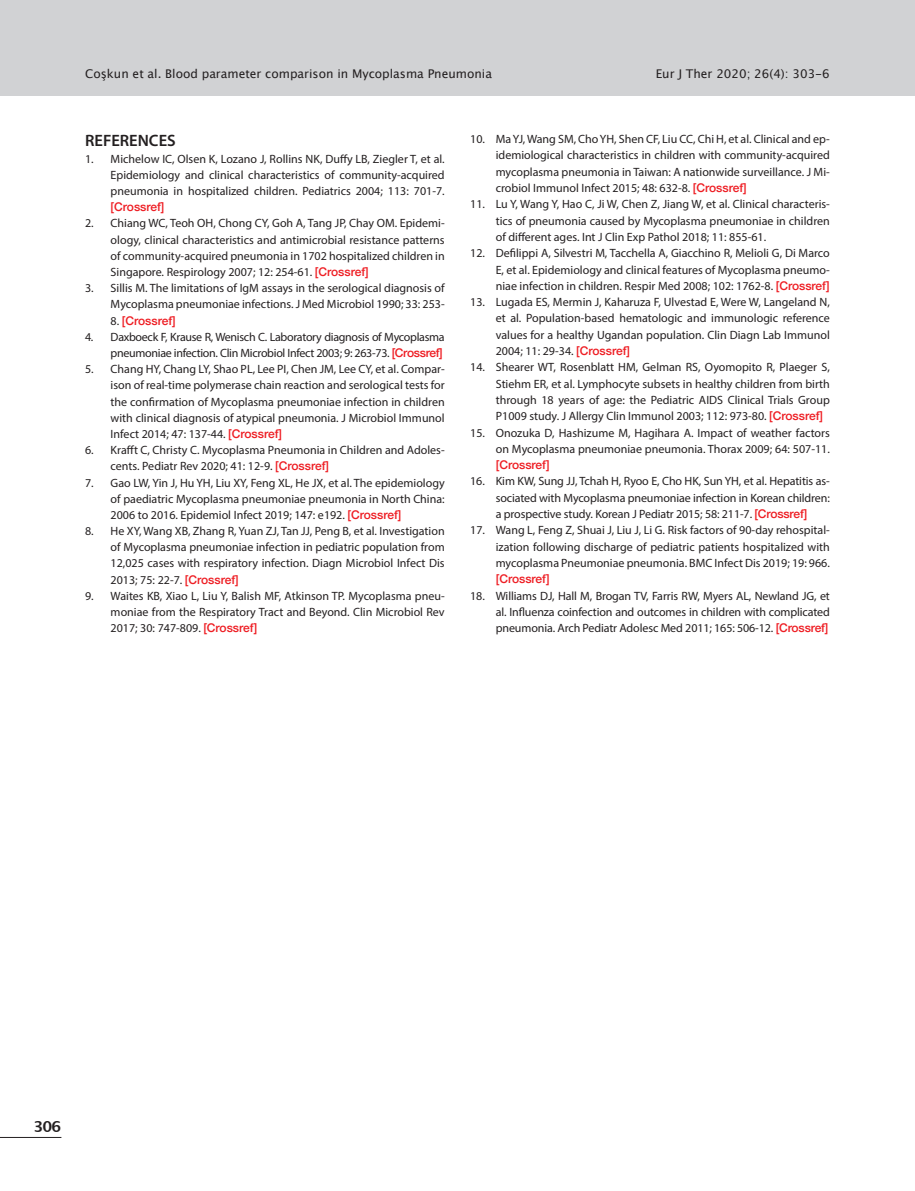
<style>
.page{position:relative;width:915px;height:1191px;background:#fff}
.page>*{position:absolute;margin:0;border:0;box-sizing:border-box;transform-origin:0 0}
.t1{font:600 16.5px "Myriad Pro";color:#231f20}
.t2{font:700 15px "Lucida Grande";color:#231f20}
.t3{font:12px/16.4px "Myriad Pro";color:#231f20;text-align:justify}
.t4{font:12px/16.2px "Myriad Pro";letter-spacing:-.025em;color:#231f20;text-align:right}
.t5{font:12px "Lucida Grande";color:#231f20}
.t6{font:500 12px "Helvetica Neue";color:#ee1d23}
.s1{font-family:"Helvetica Neue";font-weight:500;color:#ee1d23}
.s2{font-family:"Myriad Pro";font-weight:400;color:#231f20}
</style>
<div class="page">
<hr style="left:0;top:1137px;width:61px;height:1px;background:#231f20">
<div style="left:0;top:0;width:914px;height:95px;background:#d1d2d4"></div>
<p class="t5" style="left:85px;top:66px;width:408px">Coşkun et al. Blood parameter comparison in Mycoplasma Pneumonia</p>
<p class="t5" style="left:655px;top:66px;width:175px">Eur J Ther 2020; 26(4): 303-6</p>
<p class="t1" style="left:85px;top:130px;width:92px">REFERENCES</p>
<p class="t3" style="left:111px;top:150px;width:335px;text-indent:-26px">1. Michelow IC, Olsen K, Lozano J, Rollins NK, Duffy LB, Ziegler T, et al.<br>Epidemiology and clinical characteristics of community-acquired pneumonia in hospitalized children. Pediatrics 2004; 113: 701-7. <span class="s1">[Crossref]</span></p>
<p class="t3" style="left:111px;top:215px;width:335px;text-indent:-26px">2. Chiang WC, Teoh OH, Chong CY, Goh A, Tang JP, Chay OM. Epidemi&shy;ology, clinical characteristics and antimicrobial resistance patterns of community-acquired pneumonia in 1702 hospitalized children in Singapore. Respirology 2007; 12: 254-61. <span class="s1">[Crossref]</span></p>
<p class="t3" style="left:85px;top:280px;width:361px;text-align:right">3. Sillis M. The limitations of IgM assays in the serological diagnosis of<br>Mycoplasma pneumoniae infections. J Med Microbiol 1990; 33: 253-</p>
<p class="t6" style="left:111px;top:311px;width:66px"><span class="s2">8.</span> [Crossref]</p>
<p class="t4" style="left:85px;top:328px;width:361px">4. Daxboeck F, Krause R, Wenisch C. Laboratory diagnosis of Mycoplasma pneumoniae infection. Clin Microbiol Infect 2003; 9: 263-73. <span class="s1">[Crossref]</span></p>
<p class="t3" style="left:111px;top:361px;width:335px;text-indent:-26px">5. Chang HY, Chang LY, Shao PL, Lee PI, Chen JM, Lee CY, et al. Compar&shy;ison of real-time polymerase chain reaction and serological tests for the confirmation of Mycoplasma pneumoniae infection in children with clinical diagnosis of atypical pneumonia. J Microbiol Immunol Infect 2014; 47: 137-44. <span class="s1">[Crossref]</span></p>
<p class="t3" style="left:111px;top:442px;width:335px;text-indent:-26px">6. Krafft C, Christy C. Mycoplasma Pneumonia in Children and Adoles&shy;cents. Pediatr Rev 2020; 41: 12-9. <span class="s1">[Crossref]</span></p>
<p class="t3" style="left:111px;top:474px;width:335px;text-indent:-26px">7. Gao LW, Yin J, Hu YH, Liu XY, Feng XL, He JX, et al. The epidemiology of paediatric Mycoplasma pneumoniae pneumonia in North China:<br>2006 to 2016. Epidemiol Infect 2019; 147: e192. <span class="s1">[Crossref]</span></p>
<p class="t3" style="left:111px;top:523px;width:335px;text-indent:-26px">8. He XY, Wang XB, Zhang R, Yuan ZJ, Tan JJ, Peng B, et al. Investigation of Mycoplasma pneumoniae infection in pediatric population from 12,025 cases with respiratory infection. Diagn Microbiol Infect Dis 2013; 75: 22-7. <span class="s1">[Crossref]</span></p>
<p class="t3" style="left:111px;top:587px;width:335px;text-indent:-26px">9. Waites KB, Xiao L, Liu Y, Balish MF, Atkinson TP. Mycoplasma pneu&shy;moniae from the Respiratory Tract and Beyond. Clin Microbiol Rev 2017; 30: 747-809. <span class="s1">[Crossref]</span></p>
<p class="t3" style="left:495px;top:131px;width:335px;text-indent:-26px">10. Ma YJ, Wang SM, Cho YH, Shen CF, Liu CC, Chi H, et al. Clinical and ep&shy;idemiological characteristics in children with community-acquired mycoplasma pneumonia in Taiwan: A nationwide surveillance. J Mi&shy;crobiol Immunol Infect 2015; 48: 632-8. <span class="s1">[Crossref]</span></p>
<p class="t3" style="left:495px;top:196px;width:335px;text-indent:-26px">11. Lu Y, Wang Y, Hao C, Ji W, Chen Z, Jiang W, et al. Clinical characteris&shy;tics of pneumonia caused by Mycoplasma pneumoniae in children of different ages. Int J Clin Exp Pathol 2018; 11: 855-61.</p>
<p class="t3" style="left:495px;top:245px;width:335px;text-indent:-26px">12. Defilippi A, Silvestri M, Tacchella A, Giacchino R, Melioli G, Di Marco E, et al. Epidemiology and clinical features of Mycoplasma pneumo&shy;niae infection in children. Respir Med 2008; 102: 1762-8. <span class="s1">[Crossref]</span></p>
<p class="t3" style="left:495px;top:294px;width:335px;text-indent:-26px">13. Lugada ES, Mermin J, Kaharuza F, Ulvestad E, Were W, Langeland N, et al. Population-based hematologic and immunologic reference values for a healthy Ugandan population. Clin Diagn Lab Immunol 2004; 11: 29-34. <span class="s1">[Crossref]</span></p>
<p class="t3" style="left:495px;top:359px;width:335px;text-indent:-26px">14. Shearer WT, Rosenblatt HM, Gelman RS, Oyomopito R, Plaeger S, Stiehm ER, et al. Lymphocyte subsets in healthy children from birth through 18 years of age: the Pediatric AIDS Clinical Trials Group P1009 study. J Allergy Clin Immunol 2003; 112: 973-80. <span class="s1">[Crossref]</span></p>
<p class="t3" style="left:495px;top:424px;width:335px;text-indent:-26px">15. Onozuka D, Hashizume M, Hagihara A. Impact of weather factors on Mycoplasma pneumoniae pneumonia. Thorax 2009; 64: 507-11. <span class="s1">[Crossref]</span></p>
<p class="t3" style="left:495px;top:473px;width:335px;text-indent:-26px">16. Kim KW, Sung JJ, Tchah H, Ryoo E, Cho HK, Sun YH, et al. Hepatitis as&shy;sociated with Mycoplasma pneumoniae infection in Korean children: a prospective study. Korean J Pediatr 2015; 58: 211-7. <span class="s1">[Crossref]</span></p>
<p class="t3" style="left:495px;top:522px;width:335px;text-indent:-26px">17. Wang L, Feng Z, Shuai J, Liu J, Li G. Risk factors of 90-day rehospital&shy;ization following discharge of pediatric patients hospitalized with mycoplasma Pneumoniae pneumonia. BMC Infect Dis 2019; 19: 966. <span class="s1">[Crossref]</span></p>
<p class="t3" style="left:495px;top:587px;width:335px;text-indent:-26px">18. Williams DJ, Hall M, Brogan TV, Farris RW, Myers AL, Newland JG, et al. Influenza coinfection and outcomes in children with complicated pneumonia. Arch Pediatr Adolesc Med 2011; 165: 506-12. <span class="s1">[Crossref]</span></p>
<p class="t2" style="left:33px;top:1114px;width:29px">306</p>
</div>
